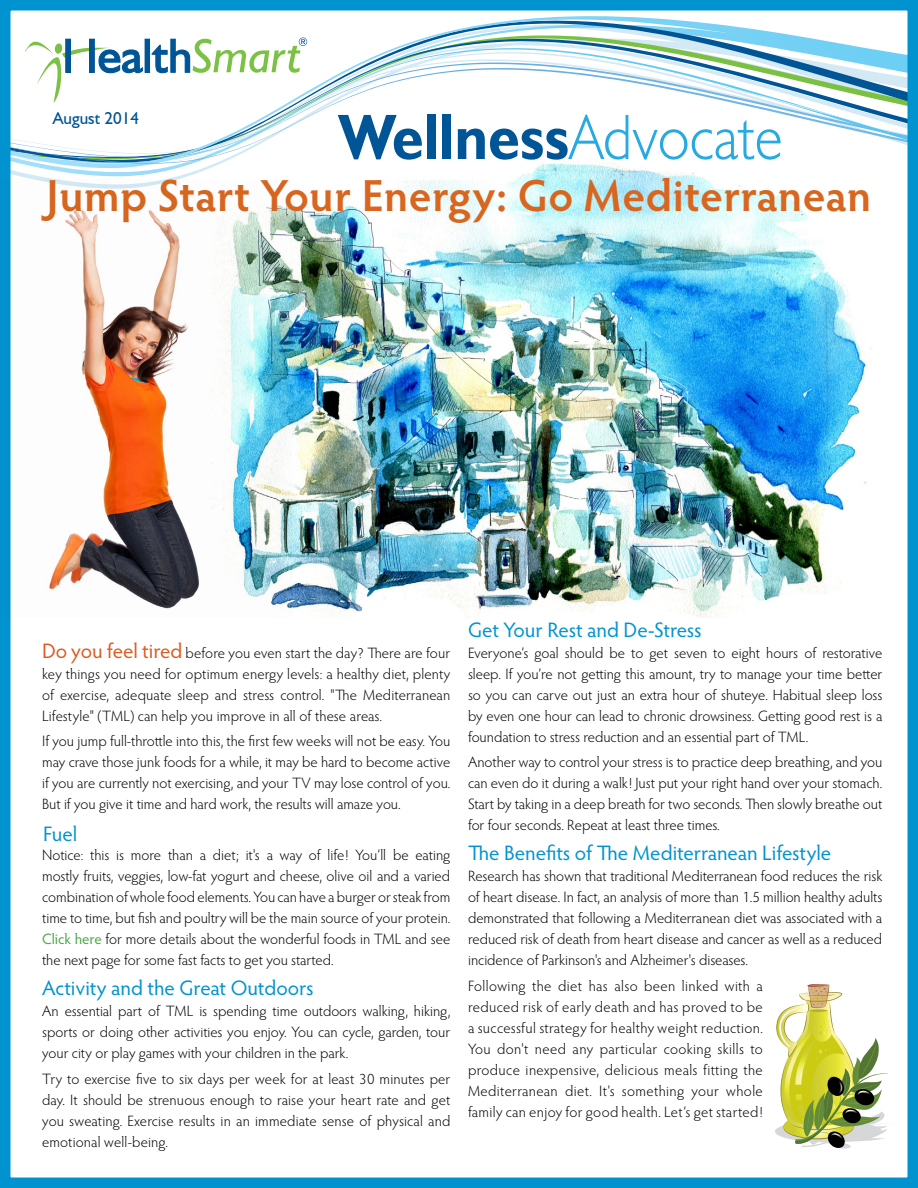
<style>
.page{position:relative;width:918px;height:1188px;background:#fff}
.page>*{position:absolute;margin:0;border:0;box-sizing:border-box;transform-origin:0 0}
.t1{font:700 64.5px "Humanist 521 BT";letter-spacing:.01em;color:#005596;scale:.91 1}
.t2{font:600 45px "Hypatia Sans Pro";letter-spacing:.01em;color:#d8661f}
.t3{font:21px "Hypatia Sans Pro";letter-spacing:-.005em;color:#0093d0}
.t4{font:17.1px "Humanist 521 BT";color:#005596}
.t5{font:300 15px/21px "Hypatia Sans Pro";color:#000;text-align:justify}
.s1{font-weight:300;color:#27aae1}
.s2{font-weight:400;font-size:21px;color:#dc5b21}
.s3{font-weight:400;color:#48a943}
</style>
<div class="page">
<svg style="left:27px;top:16px;width:880px;height:153px"></svg>
<svg style="left:11px;top:68px;width:896px;height:97px"></svg>
<svg style="left:25px;top:38px;width:119px;height:65px"></svg>
<hr style="left:145px;top:39px;width:4px;height:33px;background:#005596">
<div style="left:145px;top:39px;width:5px;height:34px;border:1px solid #005596"></div>
<hr style="left:66px;top:39px;width:4px;height:33px;background:#005596">
<div style="left:65px;top:39px;width:6px;height:34px;border:1px solid #005596"></div>
<hr style="left:90px;top:39px;width:4px;height:33px;background:#005596">
<div style="left:89px;top:39px;width:6px;height:34px;border:1px solid #005596"></div>
<svg style="left:151px;top:38px;width:156px;height:36px"></svg>
<img style="left:208px;top:143px;width:671px;height:474px">
<div style="left:0;top:0;width:918px;height:1188px;border:10px solid #0093d0"></div>
<svg style="left:775px;top:984px;width:113px;height:165px"></svg>
<img style="left:0;top:180px;width:292px;height:437px">
<p class="t4" style="left:53px;top:108px;width:88px">August 2014</p>
<h1 class="t1" style="left:338px;top:97px;width:490px">Wellness<span class="s1">Advocate</span></h1>
<h2 class="t2" style="left:47px;top:164px;width:826px">Jump Start Your Energy: Go Mediterranean</h2>
<p class="t5" style="left:42px;top:642px;width:410px"><span class="s2">Do you feel tired</span> before you even start the day? There are four key things you need for optimum energy levels: a healthy diet, plenty of exercise, adequate sleep and stress control. "The Mediterranean Lifestyle" (TML) can help you improve in all of these areas.</p>
<p class="t5" style="left:42px;top:730px;width:410px">If you jump full-throttle into this, the first few weeks will not be easy. You may crave those junk foods for a while, it may be hard to become active if you are currently not exercising, and your TV may lose control of you.<br>But if you give it time and hard work, the results will amaze you.</p>
<p class="t5" style="left:42px;top:844px;width:410px">Notice: this is more than a diet; it's a way of life! You’ll be eating mostly fruits, veggies, low-fat yogurt and cheese, olive oil and a varied combination of whole food elements. You can have a burger or steak from time to time, but fish and poultry will be the main source of your protein.<br><span class="s3">Click here</span> for more details about the wonderful foods in TML and see the next page for some fast facts to get you started.</p>
<h3 class="t3" style="left:42px;top:974px;width:273px">Activity and the Great Outdoors</h3>
<p class="t5" style="left:42px;top:1000px;width:410px">An essential part of TML is spending time outdoors walking, hiking, sports or doing other activities you enjoy. You can cycle, garden, tour your city or play games with your children in the park.</p>
<p class="t5" style="left:42px;top:1068px;width:410px">Try to exercise five to six days per week for at least 30 minutes per day. It should be strenuous enough to raise your heart rate and get you sweating. Exercise results in an immediate sense of physical and emotional well-being.</p>
<h3 class="t3" style="left:43px;top:819px;width:36px">Fuel</h3>
<h3 class="t3" style="left:468px;top:616px;width:235px">Get Your Rest and De-Stress</h3>
<p class="t5" style="left:468px;top:642px;width:416px">Everyone’s goal should be to get seven to eight hours of restorative sleep. If you’re not getting this amount, try to manage your time better so you can carve out just an extra hour of shuteye. Habitual sleep loss by even one hour can lead to chronic drowsiness. Getting good rest is a foundation to stress reduction and an essential part of TML.</p>
<p class="t5" style="left:468px;top:751px;width:416px">Another way to control your stress is to practice deep breathing, and you can even do it during a walk! Just put your right hand over your stomach.<br>Start by taking in a deep breath for two seconds. Then slowly breathe out for four seconds. Repeat at least three times.</p>
<h3 class="t3" style="left:468px;top:839px;width:365px">The Benefits of The Mediterranean Lifestyle</h3>
<p class="t5" style="left:468px;top:865px;width:416px">Research has shown that traditional Mediterranean food reduces the risk of heart disease. In fact, an analysis of more than 1.5 million healthy adults demonstrated that following a Mediterranean diet was associated with a reduced risk of death from heart disease and cancer as well as a reduced incidence of Parkinson's and Alzheimer's diseases.</p>
<p class="t5" style="left:468px;top:975px;width:296px">Following the diet has also been linked with a reduced risk of early death and has proved to be a successful strategy for healthy weight reduction.<br>You don't need any particular cooking skills to produce inexpensive, delicious meals fitting the Mediterranean diet. It’s something your whole family can enjoy for good health. Let’s get started!</p>
</div>
